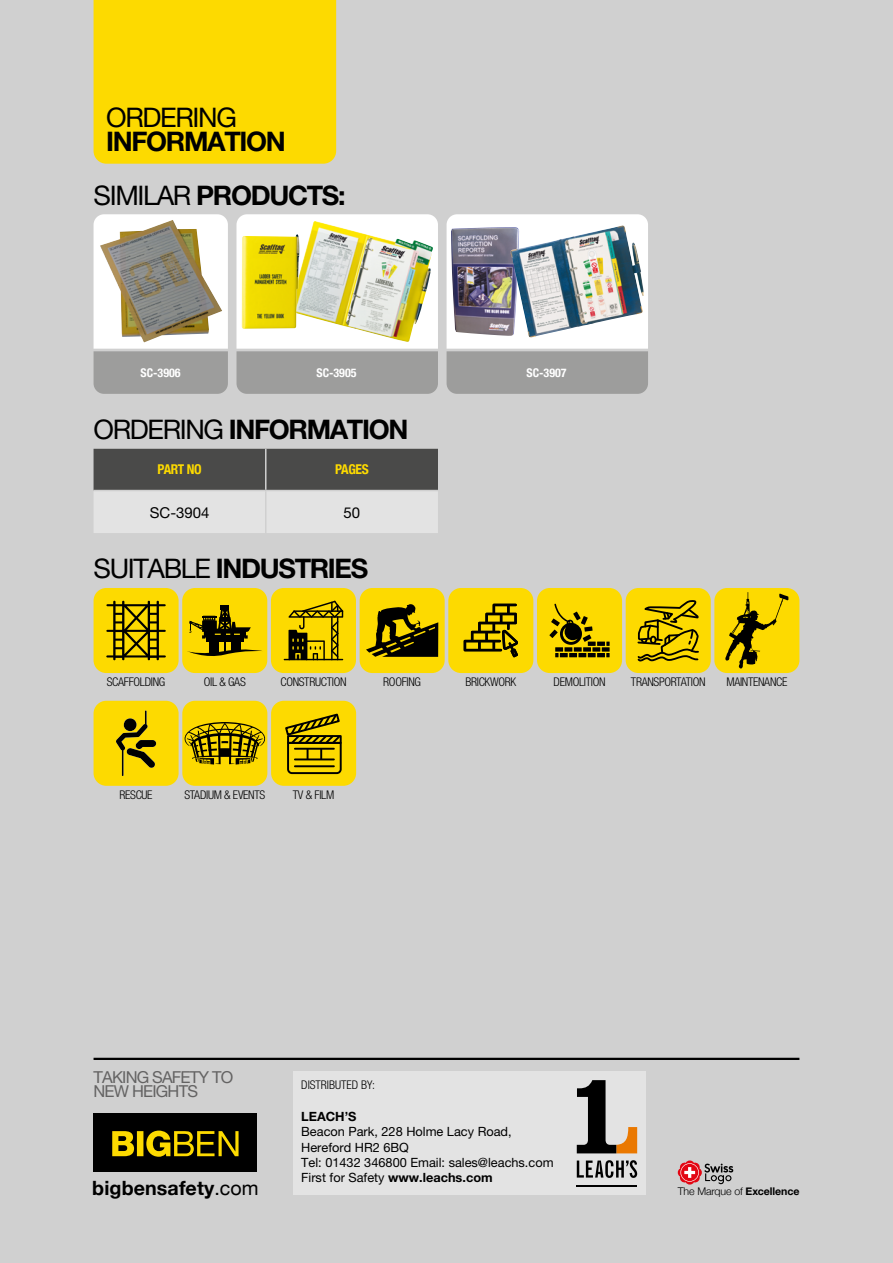
<style>
.page{position:relative;width:893px;height:1263px;background:#d0d0d0}
.page>*{position:absolute;margin:0;border:0;box-sizing:border-box;transform-origin:0 0}
.t1{font:700 27px/53.7px "Helvetica Neue LT Pro";letter-spacing:-.05em;color:#000}
.t2{font:27px "Helvetica Neue LT Pro";letter-spacing:-.05em;color:#000}
.t3{font:700 19.65px "Helvetica Neue";letter-spacing:.005em;color:#000}
.t4{font:16.5px/13.5px "Helvetica Neue LT Pro";letter-spacing:-.05em;color:#646363}
.t5{font:15px "Helvetica Neue LT Pro";color:#000}
.t6{font:700 condensed 13.5px "Helvetica Neue";letter-spacing:-.025em;color:#fdda00}
.t7{font:12.75px/15.3px "Helvetica Neue LT Pro";color:#000}
.t8{font:700 12.75px "Helvetica Neue LT Pro";color:#000}
.t9{font:300 condensed 12px "Helvetica Neue LT Pro";letter-spacing:-.025em;color:#000}
.t10{font:700 condensed 12px "Helvetica Neue";color:#fff}
.t11{font:300 condensed 12px "Helvetica Neue LT Pro";color:#000}
.t12{font:300 10.65px "Helvetica Neue";letter-spacing:-.01em;color:#000}
.s1{font-weight:400}
.s2{font-weight:700}
</style>
<div class="page">
<hr style="left:94px;top:1058px;width:705px;height:2px;background:#000">
<svg style="left:678px;top:1160px;width:55px;height:24px"></svg>
<div style="left:293px;top:1071px;width:353px;height:124px;background:#e3e3e3"></div>
<svg style="left:577px;top:1160px;width:60px;height:18px"></svg>
<hr style="left:577px;top:1185px;width:60px;height:1px;background:#000">
<svg style="left:577px;top:1080px;width:60px;height:73px"></svg>
<div style="left:94px;top:1113px;width:163px;height:59px;background:#000"></div>
<svg style="left:112px;top:1130px;width:127px;height:27px"></svg>
<div style="left:94px;top:0;width:242px;height:164px;background:#fdda00"></div>
<svg style="left:94px;top:214px;width:134px;height:180px;background:#b7b4aa"></svg>
<img style="left:114px;top:220px;width:59px;height:21px">
<svg style="left:236px;top:214px;width:202px;height:180px;background:#c2c2c2"></svg>
<img style="left:290px;top:221px;width:143px;height:121px">
<img style="left:242px;top:234px;width:57px;height:95px">
<svg style="left:447px;top:214px;width:201px;height:180px;background:#c4c4c3"></svg>
<img style="left:451px;top:227px;width:59px;height:109px">
<img style="left:510px;top:225px;width:134px;height:112px">
<svg style="left:94px;top:449px;width:344px;height:84px;background:#979797"></svg>
<hr style="left:265px;top:449px;width:1px;height:41px;background:#d0d0d0">
<hr style="left:94px;top:490px;width:172px;height:1px;background:#d0d0d0">
<hr style="left:266px;top:490px;width:172px;height:1px;background:#d0d0d0">
<hr style="left:265px;top:491px;width:1px;height:42px;background:#d0d0d0">
<div style="left:94px;top:588px;width:85px;height:85px;background:#fdda00;border-radius:13px"></div>
<svg style="left:106px;top:601px;width:60px;height:59px"></svg>
<div style="left:182px;top:588px;width:85px;height:85px;background:#fdda00;border-radius:13px"></div>
<svg style="left:187px;top:647px;width:75px;height:9px"></svg>
<div style="left:206px;top:635px;width:37px;height:7px;background:#000"></div>
<div style="left:209px;top:639px;width:9px;height:15px;background:#000"></div>
<div style="left:231px;top:639px;width:9px;height:12px;background:#000"></div>
<div style="left:221px;top:605px;width:8px;height:5px;background:#000"></div>
<hr style="left:224px;top:607px;width:2px;height:46px;background:#000">
<svg style="left:189px;top:606px;width:62px;height:32px"></svg>
<div style="left:271px;top:588px;width:85px;height:85px;background:#fdda00;border-radius:13px"></div>
<svg style="left:284px;top:601px;width:59px;height:59px"></svg>
<div style="left:360px;top:588px;width:85px;height:85px;background:#fdda00;border-radius:13px"></div>
<svg style="left:366px;top:604px;width:72px;height:53px"></svg>
<div style="left:448px;top:588px;width:85px;height:85px;background:#fdda00;border-radius:13px"></div>
<svg style="left:464px;top:604px;width:54px;height:53px"></svg>
<div style="left:537px;top:588px;width:85px;height:85px;background:#fdda00;border-radius:13px"></div>
<div style="left:555px;top:647px;width:8px;height:5px;background:#000"></div>
<div style="left:564px;top:647px;width:8px;height:5px;background:#000"></div>
<div style="left:574px;top:647px;width:8px;height:5px;background:#000"></div>
<div style="left:583px;top:647px;width:8px;height:5px;background:#000"></div>
<div style="left:592px;top:647px;width:8px;height:5px;background:#000"></div>
<svg style="left:551px;top:604px;width:59px;height:42px"></svg>
<svg style="left:555px;top:653px;width:55px;height:4px"></svg>
<div style="left:602px;top:647px;width:8px;height:5px;background:#000"></div>
<div style="left:626px;top:588px;width:85px;height:85px;background:#fdda00;border-radius:13px"></div>
<svg style="left:637px;top:600px;width:62px;height:61px"></svg>
<div style="left:714px;top:588px;width:85px;height:85px;background:#fdda00;border-radius:13px"></div>
<svg style="left:725px;top:592px;width:63px;height:76px"></svg>
<div style="left:94px;top:701px;width:85px;height:85px;background:#fdda00;border-radius:13px"></div>
<svg style="left:116px;top:710px;width:40px;height:66px"></svg>
<div style="left:182px;top:701px;width:85px;height:85px;background:#fdda00;border-radius:13px"></div>
<svg style="left:185px;top:722px;width:80px;height:42px"></svg>
<div style="left:271px;top:701px;width:85px;height:85px;background:#fdda00;border-radius:13px"></div>
<svg style="left:285px;top:713px;width:57px;height:62px"></svg>
<hr style="left:295px;top:765px;width:39px;height:2px;background:#000">
<h1 class="t2" style="left:106px;top:101px;width:132px">ORDERING</h1>
<h1 class="t1" style="left:94px;top:114px;width:253px;text-indent:13px">INFORMATION<br><span class="s1">SIMILAR</span> PRODUCTS:</h1>
<p class="t10" style="left:140px;top:363px;width:42px">SC-3906</p>
<p class="t10" style="left:316px;top:363px;width:42px">SC-3905</p>
<p class="t10" style="left:526px;top:363px;width:42px">SC-3907</p>
<h1 class="t1" style="left:94px;top:402px;width:316px"><span class="s1">ORDERING</span> INFORMATION</h1>
<p class="t6" style="left:158px;top:458px;width:46px">PART NO</p>
<p class="t6" style="left:335px;top:458px;width:35px">PAGES</p>
<p class="t5" style="left:150px;top:503px;width:61px">SC-3904</p>
<p class="t5" style="left:344px;top:503px;width:18px">50</p>
<h1 class="t1" style="left:94px;top:541px;width:276px"><span class="s1">SUITABLE</span> INDUSTRIES</h1>
<p class="t9" style="left:107px;top:675px;width:60px">SCAFFOLDING</p>
<p class="t9" style="left:204px;top:675px;width:43px">OIL &amp; GAS</p>
<p class="t9" style="left:280px;top:675px;width:68px">CONSTRUCTION</p>
<p class="t9" style="left:383px;top:675px;width:39px">ROOFING</p>
<p class="t9" style="left:465px;top:675px;width:52px">BRICKWORK</p>
<p class="t9" style="left:554px;top:675px;width:53px">DEMOLITION</p>
<p class="t9" style="left:631px;top:675px;width:76px">TRANSPORTATION</p>
<p class="t9" style="left:726px;top:675px;width:62px">MAINTENANCE</p>
<p class="t9" style="left:119px;top:788px;width:35px">RESCUE</p>
<p class="t9" style="left:184px;top:788px;width:82px">STADIUM &amp; EVENTS</p>
<p class="t9" style="left:293px;top:788px;width:43px">TV &amp; FILM</p>
<h3 class="t4" style="left:94px;top:1070px;width:141px">TAKING SAFETY TO<br>NEW HEIGHTS</h3>
<h2 class="t3" style="left:92px;top:1172px;width:168px">bigbensafety<span class="s1">.com</span></h2>
<p class="t11" style="left:301px;top:1077px;width:75px">DISTRIBUTED BY:</p>
<p class="t8" style="left:301px;top:1108px;width:57px">LEACH’S</p>
<p class="t7" style="left:301px;top:1124px;width:254px">Beacon Park, 228 Holme Lacy Road,<br>Hereford HR2 6BQ<br>Tel: 01432 346800 Email: sales@leachs.com<br>First for Safety <span class="s2">www.leachs.com</span></p>
<p class="t12" style="left:678px;top:1185px;width:123px">The Marque of <span class="s2">Excellence</span></p>
</div>
